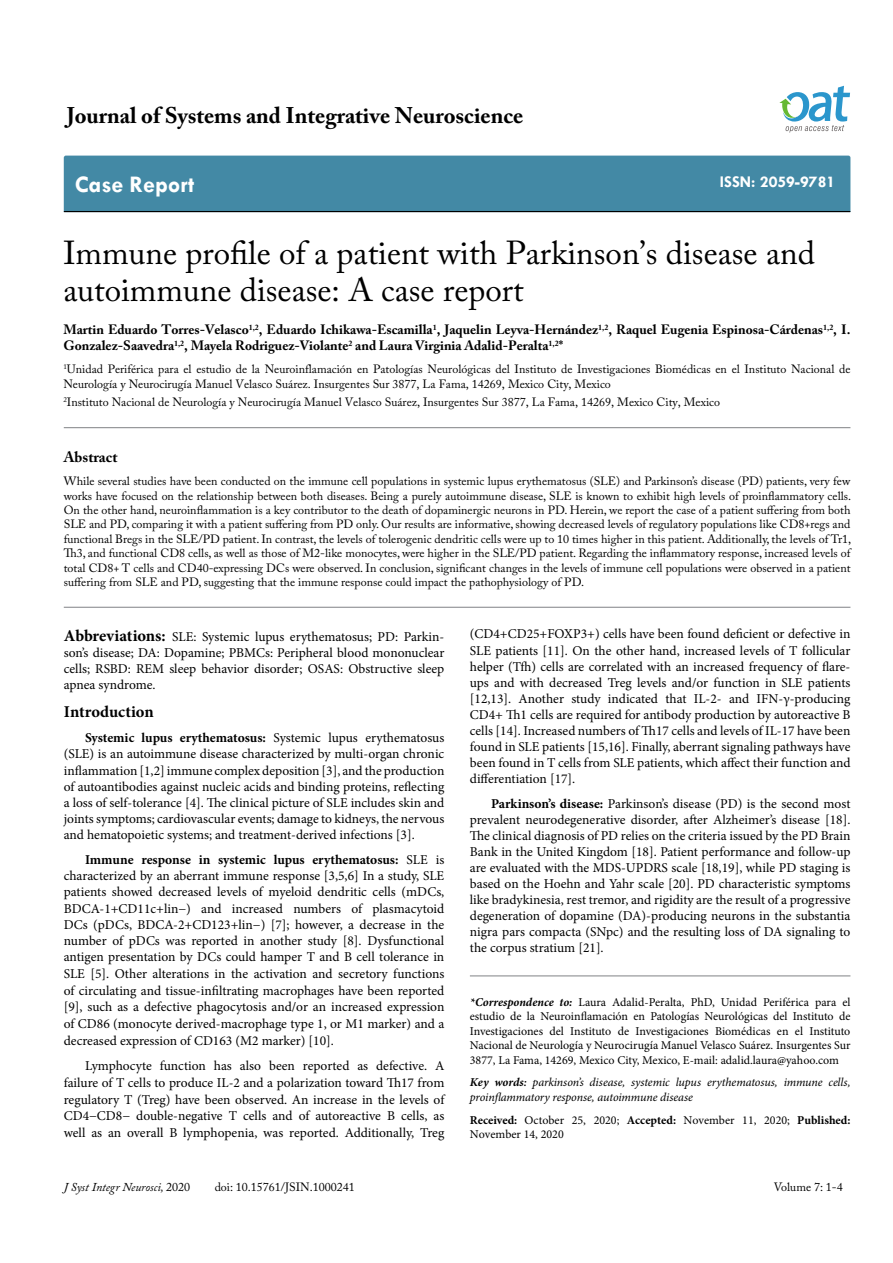
<style>
.page{position:relative;width:893px;height:1263px;background:#fff}
.page>*{position:absolute;margin:0;border:0;box-sizing:border-box;transform-origin:0 0}
.t1{font:33px/37.5px "Adobe Caslon Pro";color:#000}
.t2{font:700 24px "Tw Cen";color:#fff}
.t3{font:700 22.5px "Adobe Caslon Pro";color:#000}
.t4{font:700 16.5px "Tw Cen";color:#fff}
.t5{font:700 16.5px "Minion Pro";letter-spacing:-.005em;color:#000}
.t6{font:700 15px "Adobe Caslon Pro";color:#000}
.t7{font:13.5px/16px "Minion Pro";color:#000;text-align:justify}
.t8{font:700 13.5px/16.2px "Adobe Caslon Pro";color:#000}
.t9{font:12px/14.4px "Adobe Caslon Pro";color:#000}
.t10{font:12px/14.4px "Minion Pro";color:#000;text-align:justify}
.t11{font:italic 12px/14.4px "Minion Pro";letter-spacing:-.01em;color:#000}
.t12{font:italic 12px "Adobe Caslon Pro";color:#000}
.s1{font-weight:700;font-size:16.5px}
.s2{font-weight:700}
.s3{font-weight:700;font-style:italic}
.s4{font-weight:600}
.s5{font-style:normal}
</style>
<div class="page">
<div style="left:64px;top:156px;width:786px;height:55px;background:#4389a5"></div>
<hr style="left:64px;top:211px;width:786px;height:1px;background:#000">
<svg style="left:779px;top:86px;width:71px;height:47px"></svg>
<hr style="left:64px;top:427px;width:786px;height:1px;background:#808285">
<hr style="left:64px;top:607px;width:786px;height:1px;background:#808285">
<hr style="left:470px;top:976px;width:380px;height:1px;background:#808285">
<h3 class="t3" style="left:67px;top:102px;width:458px">Journal of Systems and Integrative Neuroscience</h3>
<h2 class="t2" style="left:75px;top:170px;width:121px">Case Report</h2>
<p class="t4" style="left:720px;top:172px;width:117px">ISSN: 2059-9781</p>
<h1 class="t1" style="left:63px;top:233px;width:753px">Immune profile of a patient with Parkinson’s disease and autoimmune disease: A case report</h1>
<p class="t8" style="left:63px;top:321px;width:789px">Martin Eduardo Torres-Velasco<sup>1,2</sup>, Eduardo Ichikawa-Escamilla<sup>1</sup>, Jaquelin Leyva-Hernández<sup>1,2</sup>, Raquel Eugenia Espinosa-Cárdenas<sup>1,2</sup>, I.<br>Gonzalez-Saavedra<sup>1,2</sup>, Mayela Rodriguez-Violante<sup>2</sup> and Laura Virginia Adalid-Peralta<sup>1,2</sup>*</p>
<p class="t9" style="left:63px;top:362px;width:789px"><sup>1</sup>Unidad Periférica para el estudio de la Neuroinflamación en Patologías Neurológicas del Instituto de Investigaciones Biomédicas en el Instituto Nacional de<br>Neurología y Neurocirugía Manuel Velasco Suárez. Insurgentes Sur 3877, La Fama, 14269, Mexico City, Mexico</p>
<p class="t9" style="left:63px;top:395px;width:658px"><sup>2</sup>Instituto Nacional de Neurología y Neurocirugía Manuel Velasco Suárez, Insurgentes Sur 3877, La Fama, 14269, Mexico City, Mexico</p>
<p class="t6" style="left:64px;top:448px;width:55px">Abstract</p>
<p class="t9" style="left:64px;top:474px;width:789px;text-align:justify">While several studies have been conducted on the immune cell populations in systemic lupus erythematosus (SLE) and Parkinson’s disease (PD) patients, very few works have focused on the relationship between both diseases. Being a purely autoimmune disease, SLE is known to exhibit high levels of proinflammatory cells.<br>On the other hand, neuroinflammation is a key contributor to the death of dopaminergic neurons in PD. Herein, we report the case of a patient suffering from both SLE and PD, comparing it with a patient suffering from PD only. Our results are informative, showing decreased levels of regulatory populations like CD8+regs and functional Bregs in the SLE/PD patient. In contrast, the levels of tolerogenic dendritic cells were up to 10 times higher in this patient. Additionally, the levels of Tr1, Th3, and functional CD8 cells, as well as those of M2-like monocytes, were higher in the SLE/PD patient. Regarding the inflammatory response, increased levels of total CD8+ T cells and CD40-expressing DCs were observed. In conclusion, significant changes in the levels of immune cell populations were observed in a patient suffering from SLE and PD, suggesting that the immune response could impact the pathophysiology of PD.</p>
<p class="t7" style="left:64px;top:628px;width:382px"><span class="s1">Abbreviations:</span> SLE: Systemic lupus erythematosus; PD: Parkin&shy;son’s disease; DA: Dopamine; PBMCs: Peripheral blood mononuclear cells; RSBD: REM sleep behavior disorder; OSAS: Obstructive sleep apnea syndrome.</p>
<p class="t5" style="left:64px;top:700px;width:91px">Introduction</p>
<p class="t7" style="left:64px;top:730px;width:382px;text-indent:21px"><span class="s2">Systemic lupus erythematosus:</span> Systemic lupus erythematosus (SLE) is an autoimmune disease characterized by multi-organ chronic inflammation [1,2] immune complex deposition [3], and the production of autoantibodies against nucleic acids and binding proteins, reflecting a loss of self-tolerance [4]. The clinical picture of SLE includes skin and joints symptoms; cardiovascular events; damage to kidneys, the nervous and hematopoietic systems; and treatment-derived infections [3].</p>
<p class="t7" style="left:64px;top:851px;width:382px;line-height:16.5px;text-indent:21px"><span class="s2">Immune response in systemic lupus erythematosus:</span> SLE is characterized by an aberrant immune response [3,5,6] In a study, SLE patients showed decreased levels of myeloid dendritic cells (mDCs, BDCA-1+CD11c+lin−) and increased numbers of plasmacytoid DCs (pDCs, BDCA-2+CD123+lin−) [7]; however, a decrease in the number of pDCs was reported in another study [8]. Dysfunctional antigen presentation by DCs could hamper T and B cell tolerance in SLE [5]. Other alterations in the activation and secretory functions of circulating and tissue-infiltrating macrophages have been reported [9], such as a defective phagocytosis and/or an increased expression of CD86 (monocyte derived-macrophage type 1, or M1 marker) and a decreased expression of CD163 (M2 marker) [10].</p>
<p class="t7" style="left:64px;top:1057px;width:382px;line-height:16.8px;text-indent:21px">Lymphocyte function has also been reported as defective. A failure of T cells to produce IL-2 and a polarization toward Th17 from regulatory T (Treg) have been observed. An increase in the levels of CD4−CD8− double-negative T cells and of autoreactive B cells, as well as an overall B lymphopenia, was reported. Additionally, Treg</p>
<p class="t7" style="left:470px;top:626px;width:382px">(CD4+CD25+FOXP3+) cells have been found deficient or defective in SLE patients [11]. On the other hand, increased levels of T follicular helper (Tfh) cells are correlated with an increased frequency of flare&shy;ups and with decreased Treg levels and/or function in SLE patients [12,13]. Another study indicated that IL-2- and IFN-γ-producing CD4+ Th1 cells are required for antibody production by autoreactive B cells [14]. Increased numbers of Th17 cells and levels of IL-17 have been found in SLE patients [15,16]. Finally, aberrant signaling pathways have been found in T cells from SLE patients, which affect their function and differentiation [17].</p>
<p class="t7" style="left:470px;top:795px;width:382px;text-indent:21px"><span class="s2">Parkinson’s disease:</span> Parkinson’s disease (PD) is the second most prevalent neurodegenerative disorder, after Alzheimer’s disease [18].<br>The clinical diagnosis of PD relies on the criteria issued by the PD Brain Bank in the United Kingdom [18]. Patient performance and follow-up are evaluated with the MDS-UPDRS scale [18,19], while PD staging is based on the Hoehn and Yahr scale [20]. PD characteristic symptoms like bradykinesia, rest tremor, and rigidity are the result of a progressive degeneration of dopamine (DA)-producing neurons in the substantia nigra pars compacta (SNpc) and the resulting loss of DA signaling to the corpus stratium [21].</p>
<p class="t10" style="left:470px;top:995px;width:382px"><span class="s3">*Correspondence to:</span> Laura Adalid-Peralta, PhD, Unidad Periférica para el estudio de la Neuroinflamación en Patologías Neurológicas del Instituto de Investigaciones del Instituto de Investigaciones Biomédicas en el Instituto Nacional de Neurología y Neurocirugía Manuel Velasco Suárez. Insurgentes Sur 3877, La Fama, 14269, Mexico City, Mexico, E-mail: adalid.laura@yahoo.com</p>
<p class="t11" style="left:470px;top:1075px;width:382px"><span class="s2">Key words</span><span class="s4">:</span> parkinson’s disease, systemic lupus erythematosus, immune cells, proinflammatory response, autoimmune disease</p>
<p class="t10" style="left:470px;top:1113px;width:382px"><span class="s2">Received:</span> October 25, 2020; <span class="s2">Accepted:</span> November 11, 2020; <span class="s2">Published:<br></span>November 14, 2020</p>
<p class="t12" style="left:64px;top:1180px;width:128px">J Syst Integr Neurosci, <span class="s5">2020</span></p>
<p class="t9" style="left:215px;top:1180px;width:142px">doi: 10.15761/JSIN.1000241</p>
<p class="t9" style="left:774px;top:1180px;width:71px">Volume 7: 1-4</p>
</div>
